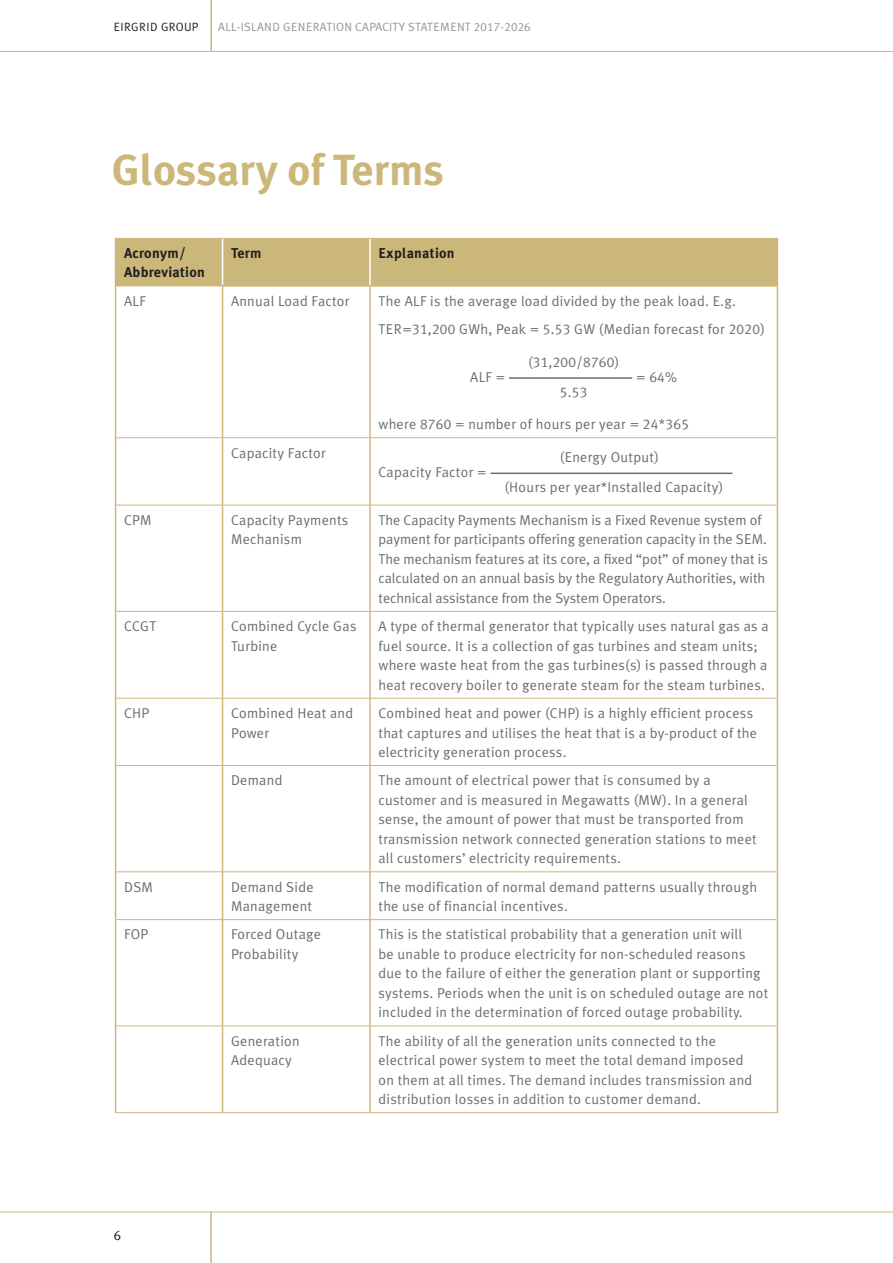
<style>
.page{position:relative;width:893px;height:1263px;background:#fff}
.page>*{position:absolute;margin:0;border:0;box-sizing:border-box;transform-origin:0 0}
.Header_1{font:700 43.5px "Meta Plus Lining";color:#ccb77b}
.BODY{font:14.25px/19.5px "Meta Plus Lining Normal";letter-spacing:.02em;color:#6c6d70}
.BODY-2{font:14.25px/19.5px "Meta Plus Lining Normal";color:#6c6d70}
.BODY-3{font:700 14.25px/19.5px "Meta Plus Lining";letter-spacing:.02em;color:#231f20}
.t1{font:13.5px "Meta Plus Normal Caps";color:#231f20}
.t2{font:12px "Meta Plus Normal Caps";letter-spacing:.02em;color:#939598}
.t3{font:12px "Meta Plus Normal Caps";letter-spacing:.035em;color:#231f20}
</style>
<div class="page">
<svg style="left:0;top:1212px;width:893px;height:1px"></svg>
<svg style="left:0;top:51px;width:893px;height:1px"></svg>
<hr style="left:210px;top:0;width:2px;height:52px;background:#ccb77b">
<hr style="left:210px;top:1211px;width:2px;height:52px;background:#ccb77b">
<div style="left:116px;top:239px;width:661px;height:47px;background:#ccb77b"></div>
<hr style="left:777px;top:239px;width:1px;height:46px;background:#ccb77b">
<hr style="left:222px;top:287px;width:1px;height:151px;background:#ccb77b">
<hr style="left:369px;top:287px;width:2px;height:151px;background:#ccb77b">
<hr style="left:222px;top:438px;width:1px;height:67px;background:#ccb77b">
<hr style="left:369px;top:438px;width:2px;height:67px;background:#ccb77b">
<hr style="left:222px;top:505px;width:1px;height:106px;background:#ccb77b">
<hr style="left:369px;top:505px;width:2px;height:106px;background:#ccb77b">
<hr style="left:222px;top:612px;width:1px;height:86px;background:#ccb77b">
<hr style="left:369px;top:612px;width:2px;height:86px;background:#ccb77b">
<hr style="left:222px;top:698px;width:1px;height:67px;background:#ccb77b">
<hr style="left:369px;top:698px;width:2px;height:67px;background:#ccb77b">
<hr style="left:222px;top:766px;width:1px;height:105px;background:#ccb77b">
<hr style="left:369px;top:766px;width:2px;height:105px;background:#ccb77b">
<hr style="left:222px;top:872px;width:1px;height:47px;background:#ccb77b">
<hr style="left:369px;top:872px;width:2px;height:47px;background:#ccb77b">
<hr style="left:222px;top:920px;width:1px;height:106px;background:#ccb77b">
<hr style="left:369px;top:920px;width:2px;height:106px;background:#ccb77b">
<hr style="left:222px;top:1026px;width:1px;height:86px;background:#ccb77b">
<hr style="left:369px;top:1026px;width:2px;height:86px;background:#ccb77b">
<hr style="left:116px;top:437px;width:107px;height:1px;background:#ccb77b">
<hr style="left:223px;top:437px;width:147px;height:1px;background:#ccb77b">
<hr style="left:370px;top:437px;width:407px;height:1px;background:#ccb77b">
<hr style="left:116px;top:505px;width:107px;height:1px;background:#ccb77b">
<hr style="left:223px;top:505px;width:147px;height:1px;background:#ccb77b">
<hr style="left:370px;top:505px;width:407px;height:1px;background:#ccb77b">
<hr style="left:116px;top:611px;width:107px;height:1px;background:#ccb77b">
<hr style="left:223px;top:611px;width:147px;height:1px;background:#ccb77b">
<hr style="left:370px;top:611px;width:407px;height:1px;background:#ccb77b">
<hr style="left:116px;top:698px;width:107px;height:1px;background:#ccb77b">
<hr style="left:223px;top:698px;width:147px;height:1px;background:#ccb77b">
<hr style="left:370px;top:698px;width:407px;height:1px;background:#ccb77b">
<hr style="left:116px;top:765px;width:107px;height:1px;background:#ccb77b">
<hr style="left:223px;top:765px;width:147px;height:1px;background:#ccb77b">
<hr style="left:370px;top:765px;width:407px;height:1px;background:#ccb77b">
<hr style="left:116px;top:871px;width:107px;height:1px;background:#ccb77b">
<hr style="left:223px;top:871px;width:147px;height:1px;background:#ccb77b">
<hr style="left:370px;top:871px;width:407px;height:1px;background:#ccb77b">
<hr style="left:116px;top:919px;width:107px;height:1px;background:#ccb77b">
<hr style="left:223px;top:919px;width:147px;height:1px;background:#ccb77b">
<hr style="left:370px;top:919px;width:407px;height:1px;background:#ccb77b">
<hr style="left:116px;top:1026px;width:107px;height:1px;background:#ccb77b">
<hr style="left:223px;top:1026px;width:147px;height:1px;background:#ccb77b">
<hr style="left:370px;top:1026px;width:407px;height:1px;background:#ccb77b">
<hr style="left:115px;top:1112px;width:108px;height:1px;background:#ccb77b">
<hr style="left:223px;top:1112px;width:147px;height:1px;background:#ccb77b">
<hr style="left:370px;top:1112px;width:408px;height:1px;background:#ccb77b">
<hr style="left:369px;top:239px;width:2px;height:46px;background:#fff">
<hr style="left:115px;top:238px;width:108px;height:1px;background:#ccb77b">
<hr style="left:115px;top:239px;width:1px;height:47px;background:#ccb77b">
<hr style="left:222px;top:239px;width:1px;height:46px;background:#fff">
<hr style="left:116px;top:286px;width:106px;height:1px;background:#ccb77b">
<hr style="left:115px;top:286px;width:1px;height:152px;background:#ccb77b">
<hr style="left:777px;top:287px;width:1px;height:151px;background:#ccb77b">
<hr style="left:115px;top:438px;width:1px;height:67px;background:#ccb77b">
<hr style="left:777px;top:438px;width:1px;height:67px;background:#ccb77b">
<hr style="left:115px;top:505px;width:1px;height:106px;background:#ccb77b">
<hr style="left:777px;top:505px;width:1px;height:106px;background:#ccb77b">
<hr style="left:115px;top:611px;width:1px;height:87px;background:#ccb77b">
<hr style="left:777px;top:611px;width:1px;height:87px;background:#ccb77b">
<hr style="left:115px;top:698px;width:1px;height:67px;background:#ccb77b">
<hr style="left:777px;top:698px;width:1px;height:67px;background:#ccb77b">
<hr style="left:115px;top:765px;width:1px;height:107px;background:#ccb77b">
<hr style="left:777px;top:765px;width:1px;height:107px;background:#ccb77b">
<hr style="left:115px;top:872px;width:1px;height:47px;background:#ccb77b">
<hr style="left:777px;top:872px;width:1px;height:47px;background:#ccb77b">
<hr style="left:115px;top:919px;width:1px;height:107px;background:#ccb77b">
<hr style="left:777px;top:919px;width:1px;height:107px;background:#ccb77b">
<hr style="left:115px;top:1026px;width:1px;height:86px;background:#ccb77b">
<hr style="left:777px;top:1026px;width:1px;height:86px;background:#ccb77b">
<hr style="left:223px;top:238px;width:147px;height:1px;background:#ccb77b">
<hr style="left:370px;top:238px;width:408px;height:1px;background:#ccb77b">
<hr style="left:222px;top:285px;width:148px;height:2px;background:#ccb77b">
<hr style="left:370px;top:285px;width:408px;height:2px;background:#ccb77b">
<hr style="left:509px;top:377px;width:123px;height:2px;background:#6c6d70">
<hr style="left:490px;top:473px;width:242px;height:1px;background:#6c6d70">
<p class="t3" style="left:114px;top:20px;width:86px">EIRGRID GROUP</p>
<p class="t2" style="left:218px;top:20px;width:314px">ALL-ISLAND GENERATION CAPACITY STATEMENT 2017-2026</p>
<p class="Header_1" style="left:112px;top:144px;width:334px">Glossary of Terms</p>
<p class="BODY-3" style="left:124px;top:243px;width:82px">Acronym/<br>Abbreviation</p>
<p class="BODY-3" style="left:231px;top:243px;width:32px">Term</p>
<p class="BODY-3" style="left:378px;top:243px;width:78px">Explanation</p>
<p class="BODY" style="left:124px;top:291px;width:23px">ALF</p>
<p class="BODY" style="left:231px;top:291px;width:120px">Annual Load Factor</p>
<p class="BODY" style="left:378px;top:291px;width:359px">The ALF is the average load divided by the peak load. E.g.</p>
<p class="BODY" style="left:378px;top:319px;width:388px">TER=31,200 GWh, Peak = 5.53 GW (Median forecast for 2020)</p>
<p class="BODY" style="left:528px;top:352px;width:93px">(31,200/8760)</p>
<p class="BODY" style="left:470px;top:367px;width:37px">ALF =</p>
<p class="BODY" style="left:636px;top:367px;width:43px">= 64%</p>
<p class="BODY" style="left:560px;top:382px;width:29px">5.53</p>
<p class="BODY" style="left:378px;top:414px;width:312px">where 8760 = number of hours per year = 24*365</p>
<p class="BODY" style="left:231px;top:443px;width:96px">Capacity Factor</p>
<p class="BODY" style="left:560px;top:447px;width:101px">(Energy Output)</p>
<p class="BODY" style="left:378px;top:462px;width:110px">Capacity Factor =</p>
<p class="BODY" style="left:504px;top:477px;width:220px">(Hours per year*Installed Capacity)</p>
<p class="BODY" style="left:124px;top:510px;width:29px">CPM</p>
<p class="BODY" style="left:231px;top:510px;width:119px">Capacity Payments<br>Mechanism</p>
<p class="BODY-2" style="left:378px;top:510px;width:391px">The Capacity Payments Mechanism is a Fixed Revenue system of payment for participants offering generation capacity in the SEM.<br>The mechanism features at its core, a fixed “pot” of money that is calculated on an annual basis by the Regulatory Authorities, with technical assistance from the System Operators.</p>
<p class="BODY" style="left:124px;top:616px;width:34px">CCGT</p>
<p class="BODY" style="left:231px;top:616px;width:127px">Combined Cycle Gas<br>Turbine</p>
<p class="BODY" style="left:378px;top:616px;width:392px">A type of thermal generator that typically uses natural gas as a fuel source. It is a collection of gas turbines and steam units; where waste heat from the gas turbines(s) is passed through a heat recovery boiler to generate steam for the steam turbines.</p>
<p class="BODY" style="left:124px;top:703px;width:27px">CHP</p>
<p class="BODY" style="left:231px;top:703px;width:124px">Combined Heat and<br>Power</p>
<p class="BODY" style="left:378px;top:703px;width:380px">Combined heat and power (CHP) is a highly efficient process that captures and utilises the heat that is a by-product of the electricity generation process.</p>
<p class="BODY" style="left:231px;top:770px;width:53px">Demand</p>
<p class="BODY" style="left:378px;top:770px;width:380px">The amount of electrical power that is consumed by a customer and is measured in Megawatts (MW). In a general sense, the amount of power that must be transported from transmission network connected generation stations to meet all customers’ electricity requirements.</p>
<p class="BODY" style="left:124px;top:877px;width:30px">DSM</p>
<p class="BODY" style="left:231px;top:877px;width:84px">Demand Side<br>Management</p>
<p class="BODY" style="left:378px;top:877px;width:380px">The modification of normal demand patterns usually through the use of financial incentives.</p>
<p class="BODY" style="left:124px;top:924px;width:26px">FOP</p>
<p class="BODY" style="left:231px;top:924px;width:92px">Forced Outage<br>Probability</p>
<p class="BODY" style="left:378px;top:924px;width:392px">This is the statistical probability that a generation unit will<br>be unable to produce electricity for non-scheduled reasons due to the failure of either the generation plant or supporting systems. Periods when the unit is on scheduled outage are not included in the determination of forced outage probability.</p>
<p class="BODY" style="left:231px;top:1031px;width:70px">Generation<br>Adequacy</p>
<p class="BODY" style="left:378px;top:1031px;width:375px">The ability of all the generation units connected to the electrical power system to meet the total demand imposed on them at all times. The demand includes transmission and distribution losses in addition to customer demand.</p>
<p class="t1" style="left:114px;top:1227px;width:9px">6</p>
</div>
